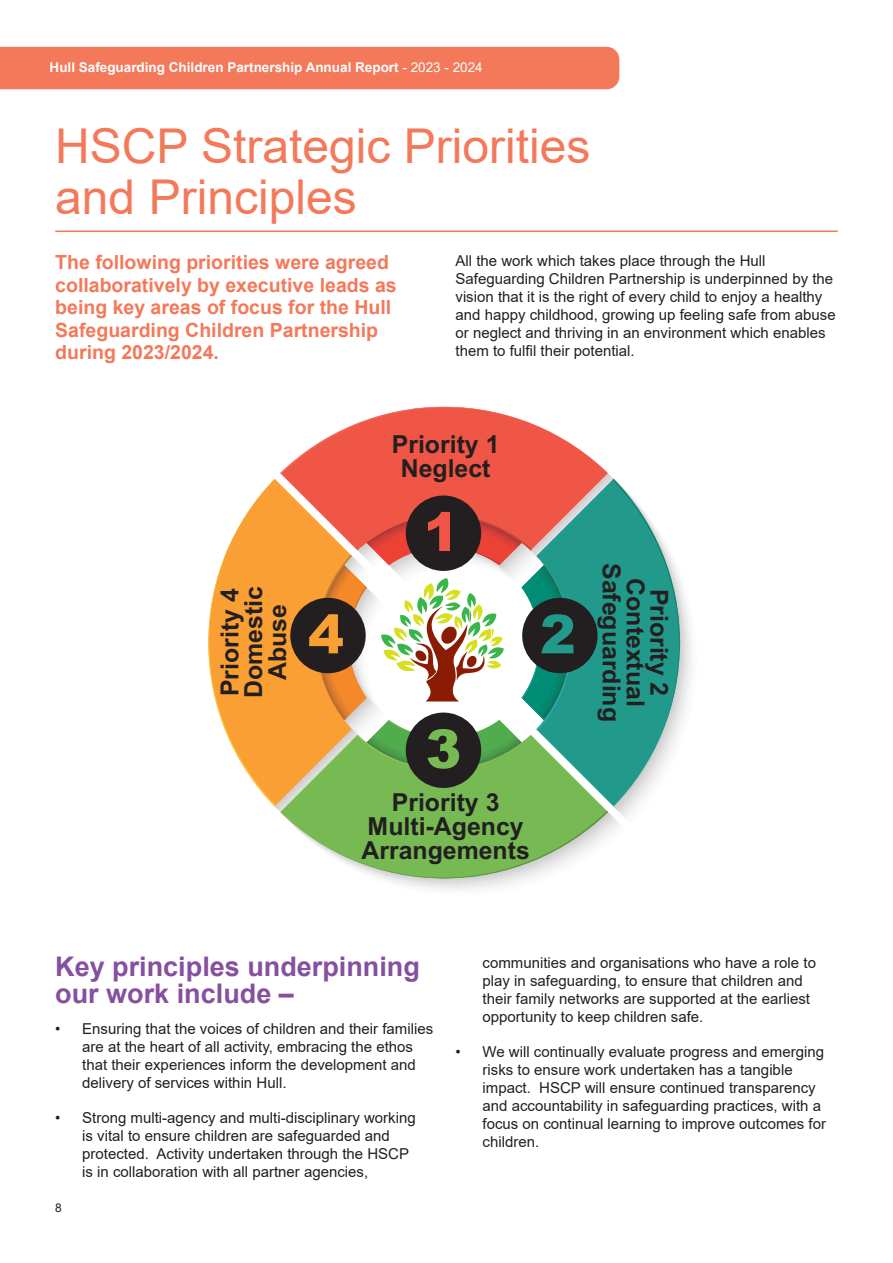
<style>
.page{position:relative;width:893px;height:1263px;background:#fff}
.page>*{position:absolute;margin:0;border:0;box-sizing:border-box;transform-origin:0 0}
.t1{font:900 53.7px "Arial";color:#f99f34}
.t2{font:900 53.7px "Arial";color:#219a8b}
.t3{font:900 53.7px "Arial";color:#ef5646}
.t4{font:900 53.7px "Arial";color:#77b952}
.t5{font:48px/51px "Arial";color:#f3795a}
.t6{font:700 27px/27px "Arial";color:#864f9f}
.t7{font:700 24.9px/23.9px "Arial";color:#231f20;text-align:center}
.t8{font:700 19.5px/22.5px "Arial";color:#f3795a}
.t9{font:15px/18px "Arial";color:#231f20}
.t10{font:700 13.5px "Arial";color:#fff}
.t11{font:12px "Arial";color:#231f20}
.s1{font-weight:400}
</style>
<div class="page">
<div style="left:0;top:47px;width:619px;height:42px;background:#f3795a"></div>
<hr style="left:55px;top:231px;width:783px;height:1px;background:#f3795a">
<svg style="left:208px;top:407px;width:483px;height:483px"></svg>
<div style="left:290px;top:598px;width:76px;height:75px;background:#231f20;border-radius:50%"></div>
<div style="left:522px;top:598px;width:76px;height:75px;background:#231f20;border-radius:50%"></div>
<div style="left:406px;top:495px;width:75px;height:76px;background:#231f20;border-radius:50%"></div>
<div style="left:406px;top:712px;width:75px;height:76px;background:#231f20;border-radius:50%"></div>
<p class="t10" style="left:50px;top:58px;width:435px">Hull Safeguarding Children Partnership Annual Report <span class="s1">- 2023 - 2024</span></p>
<h2 class="t5" style="left:55px;top:120px;width:537px">HSCP Strategic Priorities and Principles</h2>
<h3 class="t8" style="left:55px;top:251px;width:343px">The following priorities were agreed collaboratively by executive leads as being key areas of focus for the Hull Safeguarding Children Partnership during 2023/2024.</h3>
<p class="t9" style="left:455px;top:252px;width:382px">All the work which takes place through the Hull Safeguarding Children Partnership is underpinned by the vision that it is the right of every child to enjoy a healthy and happy childhood, growing up feeling safe from abuse or neglect and thriving in an environment which enables them to fulfil their potential.</p>
<h3 class="t7" style="left:392px;top:432px;width:109px">Priority 1<br>Neglect</h3>
<h3 class="t7" style="left:218px;top:698px;width:113px;rotate:-90deg">Priority 4<br>Domestic<br>Abuse</h3>
<h1 class="t3" style="left:424px;top:493px;width:37px">1</h1>
<h1 class="t1" style="left:308px;top:595px;width:37px">4</h1>
<h1 class="t2" style="left:540px;top:595px;width:37px">2</h1>
<h1 class="t4" style="left:426px;top:710px;width:37px">3</h1>
<h3 class="t7" style="left:361px;top:791px;width:170px">Priority 3<br>Multi-Agency<br>Arrangements</h3>
<h3 class="t7" style="left:671px;top:563px;width:160px;rotate:90deg">Priority 2<br>Contextual<br>Safeguarding</h3>
<h3 class="t6" style="left:55px;top:954px;width:366px">Key principles underpinning our work include –</h3>
<p class="t9" style="left:82px;top:1020px;width:352px;text-indent:-27px">• Ensuring that the voices of children and their families are at the heart of all activity, embracing the ethos that their experiences inform the development and delivery of services within Hull.</p>
<p class="t9" style="left:82px;top:1109px;width:335px;text-indent:-27px">• Strong multi-agency and multi-disciplinary working is vital to ensure children are safeguarded and protected. Activity undertaken through the HSCP is in collaboration with all partner agencies,</p>
<p class="t11" style="left:55px;top:1200px;width:8px">8</p>
<p class="t9" style="left:482px;top:953px;width:335px">communities and organisations who have a role to play in safeguarding, to ensure that children and their family networks are supported at the earliest opportunity to keep children safe.</p>
<p class="t9" style="left:482px;top:1042px;width:345px;text-indent:-27px">• We will continually evaluate progress and emerging risks to ensure work undertaken has a tangible impact. HSCP will ensure continued transparency and accountability in safeguarding practices, with a focus on continual learning to improve outcomes for children.</p>
</div>
